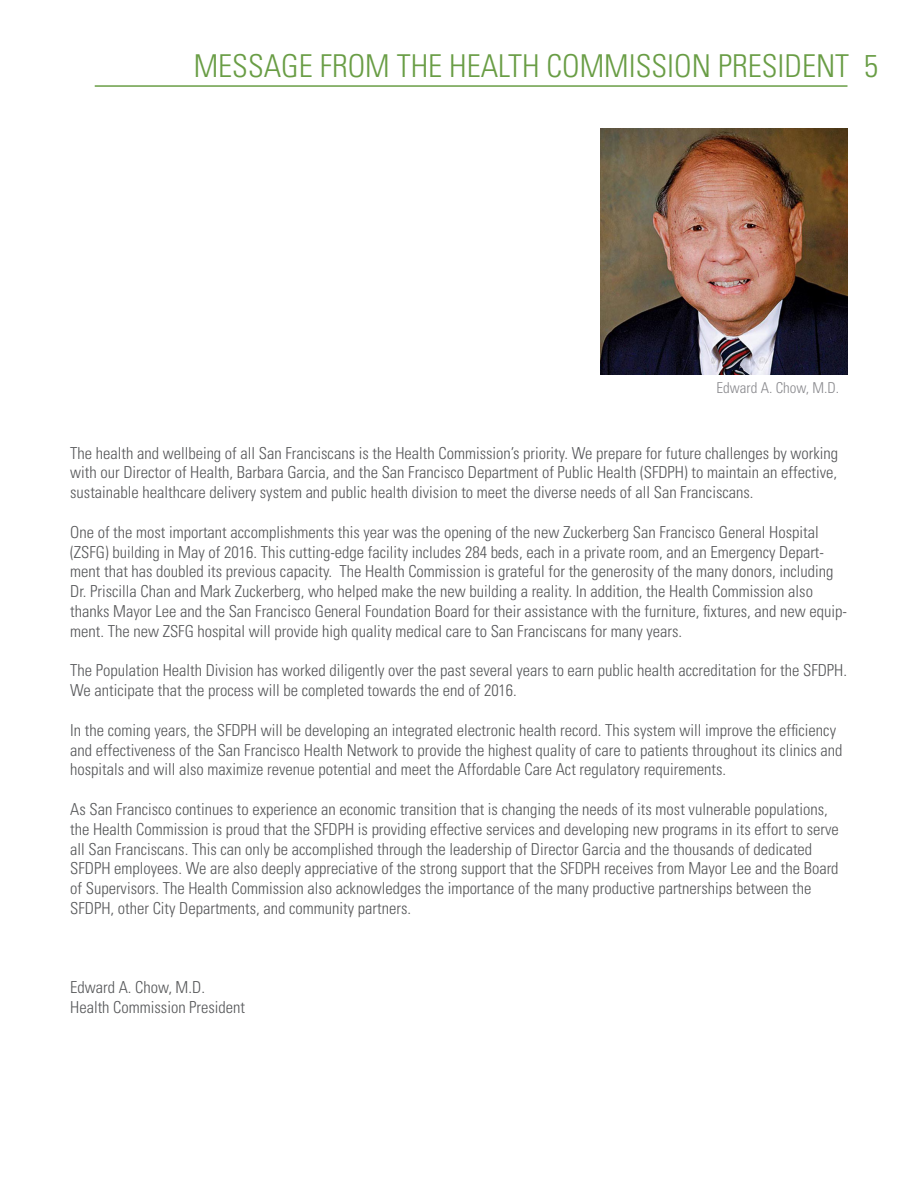
<style>
.page{position:relative;width:918px;height:1188px;background:#fff}
.page>*{position:absolute;margin:0;border:0;box-sizing:border-box;transform-origin:0 0}
.t1{font:300 condensed 31.5px "Univers";color:#699d45}
.t2{font:300 condensed 16.5px/19.8px "Univers";color:#57585a}
.t3{font:300 condensed 15px "Univers";color:#8a8a8e}
</style>
<div class="page">
<hr style="left:95px;top:85px;width:752px;height:2px;background:#699d45">
<img style="left:601px;top:129px;width:247px;height:245px">
<p class="t1" style="left:194px;top:47px;width:657px">MESSAGE FROM THE HEALTH COMMISSION PRESIDENT</p>
<p class="t1" style="left:864px;top:47px;width:15px">5</p>
<p class="t3" style="left:717px;top:378px;width:124px">Edward A. Chow, M.D.</p>
<p class="t2" style="left:70px;top:443px;width:769px;text-align:justify">The health and wellbeing of all San Franciscans is the Health Commission’s priority. We prepare for future challenges by working with our Director of Health, Barbara Garcia, and the San Francisco Department of Public Health (SFDPH) to maintain an effective, sustainable healthcare delivery system and public health division to meet the diverse needs of all San Franciscans.</p>
<p class="t2" style="left:70px;top:522px;width:778px">One of the most important accomplishments this year was the opening of the new Zuckerberg San Francisco General Hospital (ZSFG) building in May of 2016. This cutting-edge facility includes 284 beds, each in a private room, and an Emergency Depart&shy;ment that has doubled its previous capacity. The Health Commission is grateful for the generosity of the many donors, including Dr. Priscilla Chan and Mark Zuckerberg, who helped make the new building a reality. In addition, the Health Commission also thanks Mayor Lee and the San Francisco General Foundation Board for their assistance with the furniture, fixtures, and new equip&shy;ment. The new ZSFG hospital will provide high quality medical care to San Franciscans for many years.</p>
<p class="t2" style="left:70px;top:661px;width:778px">The Population Health Division has worked diligently over the past several years to earn public health accreditation for the SFDPH.<br>We anticipate that the process will be completed towards the end of 2016.</p>
<p class="t2" style="left:70px;top:720px;width:774px">In the coming years, the SFDPH will be developing an integrated electronic health record. This system will improve the efficiency and effectiveness of the San Francisco Health Network to provide the highest quality of care to patients throughout its clinics and hospitals and will also maximize revenue potential and meet the Affordable Care Act regulatory requirements.</p>
<p class="t2" style="left:70px;top:799px;width:770px">As San Francisco continues to experience an economic transition that is changing the needs of its most vulnerable populations, the Health Commission is proud that the SFDPH is providing effective services and developing new programs in its effort to serve all San Franciscans. This can only be accomplished through the leadership of Director Garcia and the thousands of dedicated SFDPH employees. We are also deeply appreciative of the strong support that the SFDPH receives from Mayor Lee and the Board of Supervisors. The Health Commission also acknowledges the importance of the many productive partnerships between the SFDPH, other City Departments, and community partners.</p>
<p class="t2" style="left:70px;top:977px;width:136px">Edward A. Chow, M.D.</p>
<p class="t2" style="left:70px;top:997px;width:177px">Health Commission President</p>
</div>
